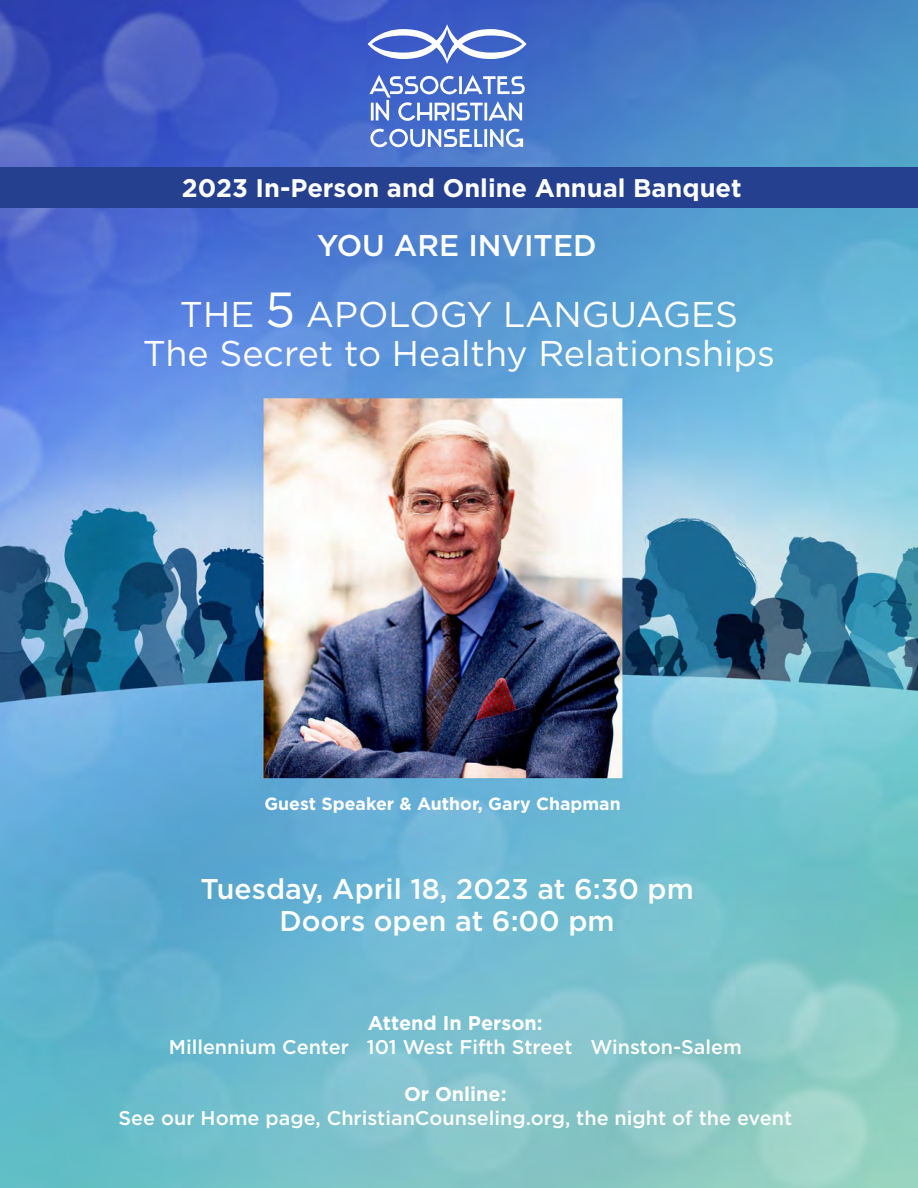
<style>
.page{position:relative;width:918px;height:1188px;background:#fff}
.page>*{position:absolute;margin:0;border:0;box-sizing:border-box;transform-origin:0 0}
.t1{font:35.85px/39.2px "Gotham";color:#fff;text-align:center}
.t2{font:500 30px "Gotham";color:#fff}
.t3{font:500 28.5px/31.5px "Gotham";color:#fff;text-align:center}
.t4{font:700 25.5px "Gotham";color:#fff}
.t5{font:500 19.8px "Gotham";color:#fff}
.t6{font:700 19.8px "Gotham";color:#fff}
.t7{font:700 17.7px "Gotham";color:#fff}
.s1{font-size:49.2px}
</style>
<div class="page">
<img style="left:0;top:0;width:918px;height:1188px">
<svg style="left:368px;top:24px;width:159px;height:40px"></svg>
<svg style="left:370px;top:129px;width:153px;height:18px"></svg>
<svg style="left:369px;top:75px;width:156px;height:46px"></svg>
<div style="left:0;top:167px;width:918px;height:41px;background:#25408f"></div>
<p class="t4" style="left:182px;top:171px;width:561px">2023 In-Person and Online Annual Banquet</p>
<h2 class="t2" style="left:317px;top:225px;width:281px">YOU ARE INVITED</h2>
<h1 class="t1" style="left:143px;top:294px;width:634px">THE <span class="s1">5</span> APOLOGY LANGUAGES<br>The Secret to Healthy Relationships</h1>
<p class="t7" style="left:264px;top:792px;width:358px">Guest Speaker &amp; Author, Gary Chapman</p>
<h3 class="t3" style="left:200px;top:873px;width:495px">Tuesday, April 18, 2023 at 6:30 pm<br>Doors open at 6:00 pm</h3>
<p class="t6" style="left:368px;top:1010px;width:176px">Attend In Person:</p>
<p class="t5" style="left:169px;top:1034px;width:575px">Millennium Center 101 West Fifth Street Winston-Salem</p>
<p class="t6" style="left:404px;top:1081px;width:104px">Or Online:</p>
<p class="t5" style="left:119px;top:1105px;width:675px">See our Home page, ChristianCounseling.org, the night of the event</p>
</div>
